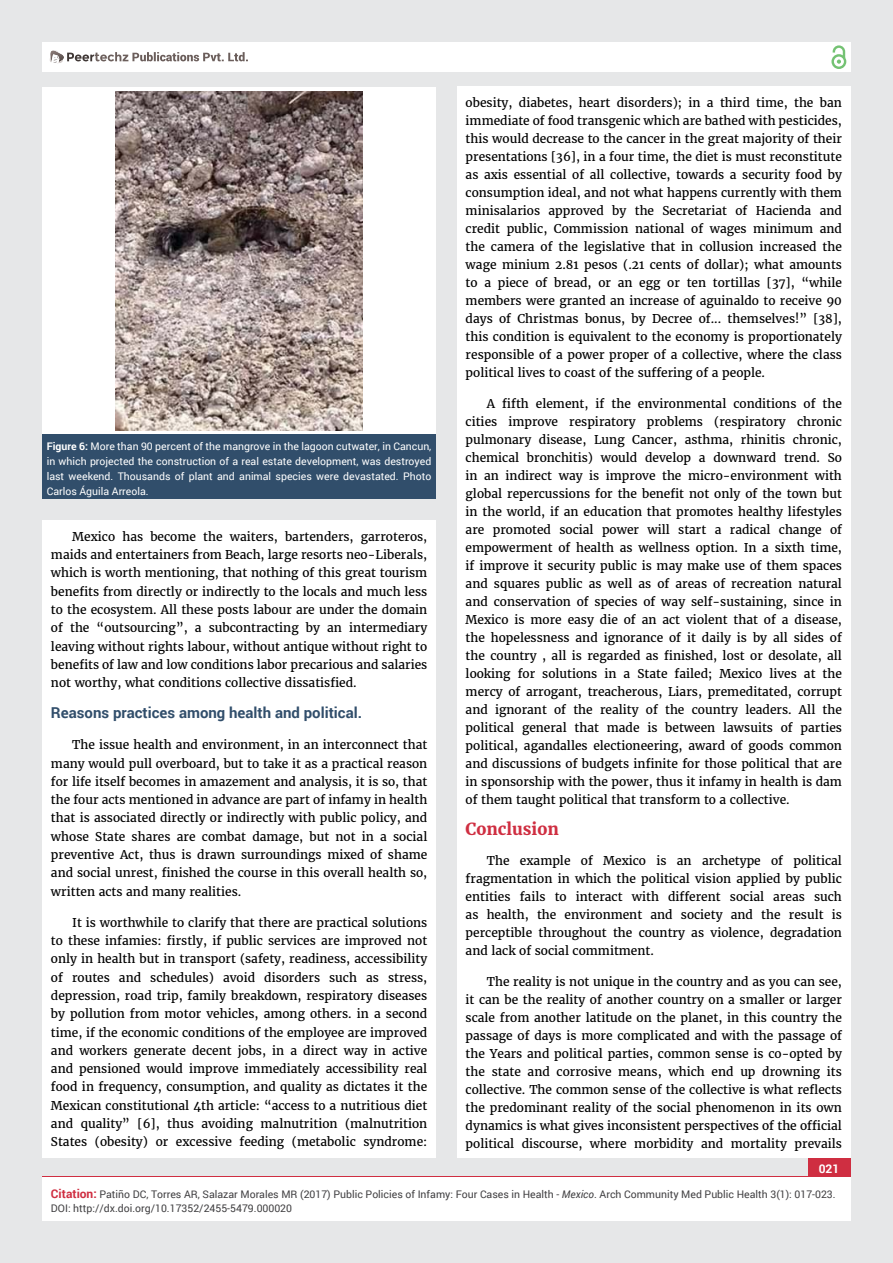
<style>
.page{position:relative;width:893px;height:1263px;background:#e6e7e8}
.page>*{position:absolute;margin:0;border:0;box-sizing:border-box;transform-origin:0 0}
.t1{font:700 16.5px "Merriweather";color:#cf2e41}
.t2{font:700 15px "Roboto";color:#314e6b}
.t3{font:12px/18px "Merriweather";color:#000;text-align:justify}
.t4{font:700 12px "Roboto";color:#fff}
.t5{font:10.5px/13.5px "Roboto";color:#414042}
.t6{font:10.5px/15px "Roboto";color:#fff;text-align:justify}
.s1{font-weight:700}
.s2{font-weight:700;font-size:12px;color:#cf2e41}
.s3{font-style:italic}
</style>
<div class="page">
<div style="left:42px;top:43px;width:808px;height:29px;background:#fff"></div>
<div style="left:831px;top:54px;width:15px;height:15px;border:2px solid #74c273;border-radius:50%"></div>
<svg style="left:831px;top:45px;width:15px;height:19px"></svg>
<div style="left:808px;top:1157px;width:42px;height:43px;background:#cf2e41"></div>
<svg style="left:49px;top:50px;width:199px;height:14px"></svg>
<div style="left:42px;top:1177px;width:809px;height:43px;background:#fff"></div>
<div style="left:42px;top:520px;width:394px;height:638px;background:#fff"></div>
<div style="left:457px;top:87px;width:393px;height:1071px;background:#fff"></div>
<div style="left:42px;top:87px;width:394px;height:348px;background:#fff"></div>
<div style="left:42px;top:435px;width:394px;height:64px;background:#314e6b"></div>
<img style="left:115px;top:91px;width:248px;height:339px">
<p class="t6" style="left:47px;top:438px;width:386px"><span class="s1">Figure 6:</span> More than 90 percent of the mangrove in the lagoon cutwater, in Cancun, in which projected the construction of a real estate development, was destroyed last weekend. Thousands of plant and animal species were devastated. Photo Carlos Águila Arreola.</p>
<p class="t3" style="left:51px;top:527px;width:378px;text-indent:21px">Mexico has become the waiters, bartenders, garroteros, maids and entertainers from Beach, large resorts neo-Liberals, which is worth mentioning, that nothing of this great tourism benefits from directly or indirectly to the locals and much less to the ecosystem. All these posts labour are under the domain of the “outsourcing”, a subcontracting by an intermediary leaving without rights labour, without antique without right to benefits of law and low conditions labor precarious and salaries not worthy, what conditions collective dissatisfied.</p>
<p class="t2" style="left:51px;top:703px;width:313px">Reasons practices among health and political.</p>
<p class="t3" style="left:51px;top:736px;width:378px;text-indent:21px">The issue health and environment, in an interconnect that many would pull overboard, but to take it as a practical reason for life itself becomes in amazement and analysis, it is so, that the four acts mentioned in advance are part of infamy in health that is associated directly or indirectly with public policy, and whose State shares are combat damage, but not in a social preventive Act, thus is drawn surroundings mixed of shame and social unrest, finished the course in this overall health so, written acts and many realities.</p>
<p class="t3" style="left:51px;top:913px;width:378px;text-indent:21px">It is worthwhile to clarify that there are practical solutions to these infamies: firstly, if public services are improved not only in health but in transport (safety, readiness, accessibility of routes and schedules) avoid disorders such as stress, depression, road trip, family breakdown, respiratory diseases by pollution from motor vehicles, among others. in a second time, if the economic conditions of the employee are improved and workers generate decent jobs, in a direct way in active and pensioned would improve immediately accessibility real food in frequency, consumption, and quality as dictates it the Mexican constitutional 4th article: “access to a nutritious diet and quality” [6], thus avoiding malnutrition (malnutrition States (obesity) or excessive feeding (metabolic syndrome:</p>
<p class="t3" style="left:466px;top:94px;width:378px">obesity, diabetes, heart disorders); in a third time, the ban immediate of food transgenic which are bathed with pesticides, this would decrease to the cancer in the great majority of their presentations [36], in a four time, the diet is must reconstitute as axis essential of all collective, towards a security food by consumption ideal, and not what happens currently with them minisalarios approved by the Secretariat of Hacienda and credit public, Commission national of wages minimum and the camera of the legislative that in collusion increased the wage minium 2.81 pesos (.21 cents of dollar); what amounts to a piece of bread, or an egg or ten tortillas [37], “while members were granted an increase of aguinaldo to receive 90 days of Christmas bonus, by Decree of... themselves!” [38], this condition is equivalent to the economy is proportionately responsible of a power proper of a collective, where the class political lives to coast of the suffering of a people.</p>
<p class="t3" style="left:466px;top:395px;width:378px;text-indent:21px">A fifth element, if the environmental conditions of the cities improve respiratory problems (respiratory chronic pulmonary disease, Lung Cancer, asthma, rhinitis chronic, chemical bronchitis) would develop a downward trend. So in an indirect way is improve the micro-environment with global repercussions for the benefit not only of the town but in the world, if an education that promotes healthy lifestyles are promoted social power will start a radical change of empowerment of health as wellness option. In a sixth time, if improve it security public is may make use of them spaces and squares public as well as of areas of recreation natural and conservation of species of way self-sustaining, since in Mexico is more easy die of an act violent that of a disease, the hopelessness and ignorance of it daily is by all sides of the country , all is regarded as finished, lost or desolate, all looking for solutions in a State failed; Mexico lives at the mercy of arrogant, treacherous, Liars, premeditated, corrupt and ignorant of the reality of the country leaders. All the political general that made is between lawsuits of parties political, agandalles electioneering, award of goods common and discussions of budgets infinite for those political that are in sponsorship with the power, thus it infamy in health is dam of them taught political that transform to a collective.</p>
<h1 class="t1" style="left:466px;top:818px;width:95px">Conclusion</h1>
<p class="t3" style="left:466px;top:852px;width:378px;text-indent:21px">The example of Mexico is an archetype of political fragmentation in which the political vision applied by public entities fails to interact with different social areas such as health, the environment and society and the result is perceptible throughout the country as violence, degradation and lack of social commitment.</p>
<p class="t3" style="left:466px;top:973px;width:378px;text-indent:21px">The reality is not unique in the country and as you can see, it can be the reality of another country on a smaller or larger scale from another latitude on the planet, in this country the passage of days is more complicated and with the passage of the Years and political parties, common sense is co-opted by the state and corrosive means, which end up drowning its collective. The common sense of the collective is what reflects the predominant reality of the social phenomenon in its own dynamics is what gives inconsistent perspectives of the official political discourse, where morbidity and mortality prevails</p>
<p class="t4" style="left:819px;top:1161px;width:22px">021</p>
<p class="t5" style="left:51px;top:1188px;width:793px"><span class="s2">Citation:</span> Otulo P, Ngotiek P, Yiaile AL, Serrem CK, Menge D, et al. (2017) An Assessment of the Need to Establish a Nursing Training Institution in Narok County, Kenya.</p>
<p class="t5" style="left:51px;top:1188px;width:786px;text-indent:48px">Patiño DC, Torres AR, Salazar Morales MR (2017) Public Policies of Infamy: Four Cases in Health - <span class="s3">Mexico</span>. Arch Community Med Public Health 3(1): 017-023.<br>DOI: http://dx.doi.org/10.17352/2455-5479.000020</p>
</div>
